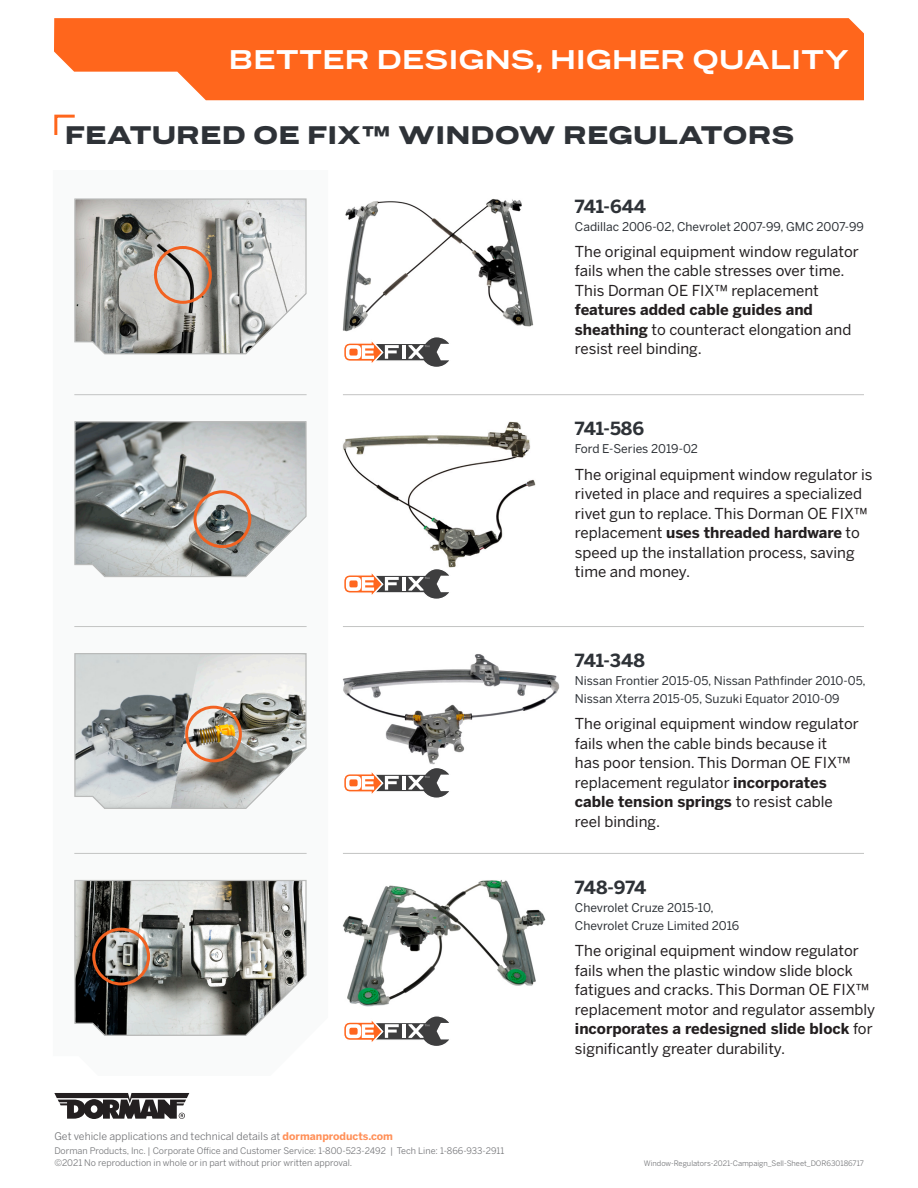
<style>
.page{position:relative;width:918px;height:1188px;background:#fff}
.page>*{position:absolute;margin:0;border:0;box-sizing:border-box;transform-origin:0 0}
.Headline{font:700 25.5px "Benton Sans Wide";letter-spacing:.005em;color:#fff}
.Subheadline{font:900 24px "Benton Sans Wide";color:#2e3237}
.Part_Number{font:700 18px "Benton Sans";color:#2e3237}
.Table_Copy{font:15px/19.5px "Benton Sans";color:#231f20}
.Part_Number-2{font:12px/18px "Benton Sans";color:#2e3237}
.t1{font:10.5px "Benton Sans";color:#727376}
.t2{font:9px/12px "Benton Sans";color:#727376}
.t3{font:7.5px "Benton Sans";color:#727376}
.s1{font-weight:700}
.s2{font-weight:700;color:#ff9058}
</style>
<div class="page">
<svg style="left:54px;top:18px;width:810px;height:82px;background:#ff702a"></svg>
<svg style="left:54px;top:1093px;width:135px;height:26px"></svg>
<svg style="left:74px;top:198px;width:233px;height:157px;background:#b9b9b5"></svg>
<div style="left:154px;top:246px;width:58px;height:58px;border:3px solid #f26221;border-radius:50%"></div>
<img style="left:343px;top:199px;width:190px;height:133px">
<svg style="left:344px;top:337px;width:105px;height:30px"></svg>
<svg style="left:74px;top:653px;width:233px;height:156px;background:#b5b6b4"></svg>
<div style="left:185px;top:706px;width:57px;height:56px;border:3px solid #f26221;border-radius:50%"></div>
<img style="left:343px;top:654px;width:216px;height:111px">
<svg style="left:344px;top:768px;width:105px;height:30px"></svg>
<svg style="left:54px;top:114px;width:21px;height:21px"></svg>
<svg style="left:344px;top:569px;width:105px;height:30px"></svg>
<img style="left:343px;top:421px;width:192px;height:147px">
<svg style="left:74px;top:421px;width:233px;height:157px;background:#a4a7a7"></svg>
<div style="left:193px;top:490px;width:58px;height:58px;border:3px solid #f26221;border-radius:50%"></div>
<hr style="left:343px;top:626px;width:521px;height:1px;background:#c3c4c3">
<hr style="left:74px;top:626px;width:233px;height:1px;background:#c3c4c3">
<hr style="left:343px;top:394px;width:521px;height:1px;background:#c3c4c3">
<hr style="left:74px;top:394px;width:233px;height:1px;background:#c3c4c3">
<hr style="left:343px;top:853px;width:521px;height:1px;background:#c3c4c3">
<hr style="left:74px;top:853px;width:233px;height:1px;background:#c3c4c3">
<svg style="left:344px;top:1016px;width:105px;height:30px"></svg>
<img style="left:343px;top:880px;width:202px;height:126px">
<svg style="left:74px;top:879px;width:233px;height:157px;background:#8c8c89"></svg>
<div style="left:92px;top:928px;width:58px;height:57px;border:3px solid #f26221;border-radius:50%"></div>
<p class="Headline" style="left:229px;top:44px;width:622px">BETTER DESIGNS, HIGHER QUALITY</p>
<p class="Subheadline" style="left:65px;top:120px;width:731px">FEATURED OE FIX™ WINDOW REGULATORS</p>
<p class="Part_Number" style="left:575px;top:195px;width:73px">741-644</p>
<p class="Part_Number-2" style="left:575px;top:217px;width:290px">Cadillac 2006-02, Chevrolet 2007-99, GMC 2007-99</p>
<p class="Table_Copy" style="left:575px;top:242px;width:285px">The original equipment window regulator fails when the cable stresses over time.<br>This Dorman OE FIX™ replacement <span class="s1">features added cable guides and sheathing</span> to counteract elongation and resist reel binding.</p>
<p class="Part_Number" style="left:575px;top:417px;width:71px">741-586</p>
<p class="Part_Number-2" style="left:575px;top:440px;width:124px">Ford E-Series 2019-02</p>
<p class="Table_Copy" style="left:575px;top:464px;width:299px">The original equipment window regulator is riveted in place and requires a specialized rivet gun to replace. This Dorman OE FIX™ replacement <span class="s1">uses threaded hardware</span> to speed up the installation process, saving time and money.</p>
<p class="Part_Number" style="left:575px;top:649px;width:71px">741-348</p>
<p class="Part_Number-2" style="left:575px;top:672px;width:292px">Nissan Frontier 2015-05, Nissan Pathfinder 2010-05,<br>Nissan Xterra 2015-05, Suzuki Equator 2010-09</p>
<p class="Table_Copy" style="left:575px;top:714px;width:285px">The original equipment window regulator fails when the cable binds because it<br>has poor tension. This Dorman OE FIX™ replacement regulator <span class="s1">incorporates cable tension springs</span> to resist cable reel binding.</p>
<p class="t1" style="left:54px;top:1130px;width:340px">Get vehicle applications and technical details at <span class="s2">dormanproducts.com</span></p>
<p class="t2" style="left:54px;top:1145px;width:452px">Dorman Products, Inc. | Corporate Office and Customer Service: 1-800-523-2492 | Tech Line: 1-866-933-2911 ©2021 No reproduction in whole or in part without prior written approval.</p>
<p class="Part_Number" style="left:575px;top:876px;width:73px">748-974</p>
<p class="Part_Number-2" style="left:575px;top:899px;width:166px">Chevrolet Cruze 2015-10,<br>Chevrolet Cruze Limited 2016</p>
<p class="Table_Copy" style="left:575px;top:941px;width:302px">The original equipment window regulator fails when the plastic window slide block fatigues and cracks. This Dorman OE FIX™ replacement motor and regulator assembly <span class="s1">incorporates a redesigned slide block</span> for significantly greater durability.</p>
<p class="t3" style="left:644px;top:1159px;width:222px">Window-Regulators-2021-Campaign_Sell-Sheet_DOR630186717</p>
</div>
